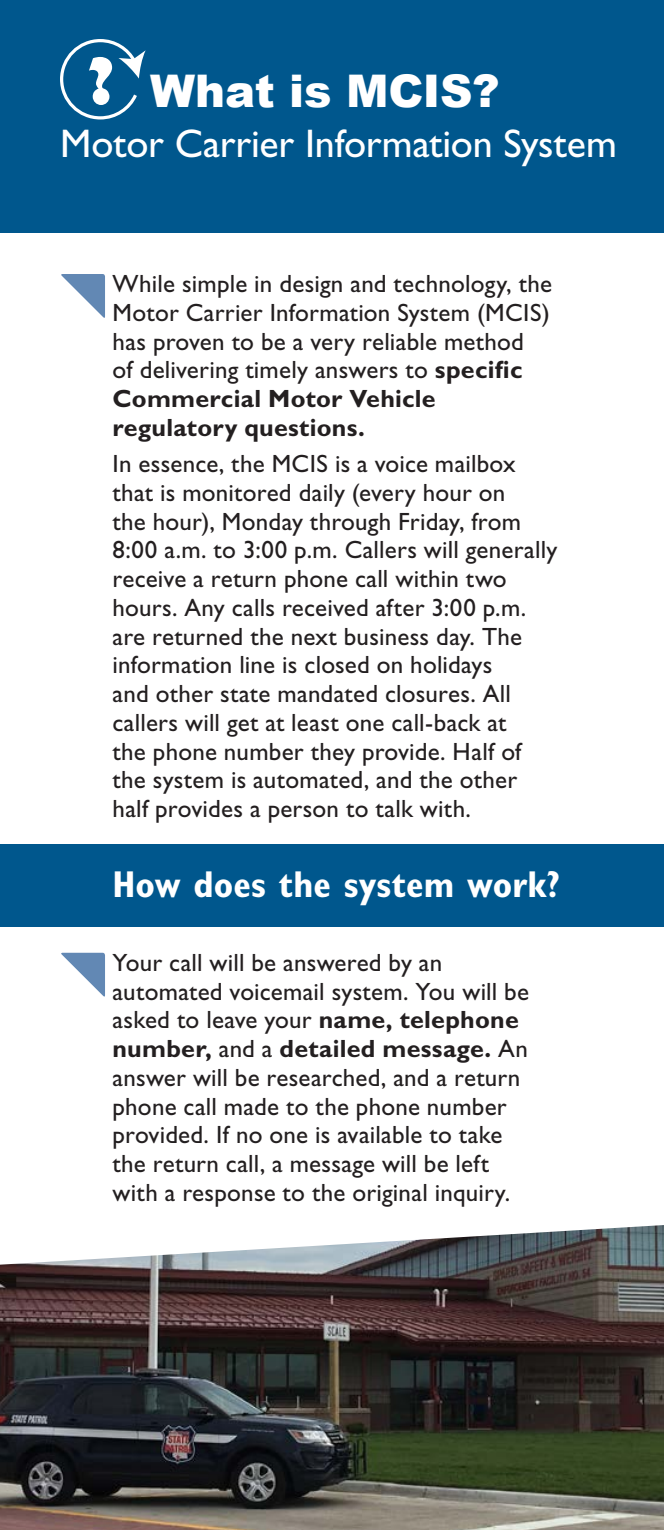
<style>
.page{position:relative;width:664px;height:1530px;background:#fff}
.page>*{position:absolute;margin:0;border:0;box-sizing:border-box;transform-origin:0 0}
.sub-inside-white{font:900 45px "Arial";letter-spacing:-.005em;color:#fff}
.line2{font:40px "Gill Sans Std";letter-spacing:-.005em;color:#fff}
.p-sub-bold-white-1-l{font:700 condensed 37.5px "Gill Sans Std";color:#fff}
.body{font:25px/28.8px "Gill Sans Std";letter-spacing:.01em;color:#231f20}
.body1{font:25px/28.8px "Gill Sans Std";letter-spacing:.01em;color:#231f20}
.s1{font-weight:700}
</style>
<div class="page">
<div style="left:0;top:0;width:664px;height:232px;background:#00578d"></div>
<svg style="left:60px;top:39px;width:86px;height:81px"></svg>
<div style="left:0;top:844px;width:664px;height:82px;background:#00578d"></div>
<svg style="left:61px;top:274px;width:44px;height:44px"></svg>
<svg style="left:61px;top:953px;width:44px;height:44px"></svg>
<img style="left:0;top:1225px;width:664px;height:305px">
<p class="sub-inside-white" style="left:150px;top:58px;width:351px">What is MCIS?</p>
<p class="line2" style="left:60px;top:121px;width:558px">Motor Carrier Information System</p>
<p class="body1" style="left:112px;top:269px;width:441px">While simple in design and technology, the Motor Carrier Information System (MCIS) has proven to be a very reliable method<br>of delivering timely answers to <span class="s1">specific Commercial Motor Vehicle regulatory questions.</span></p>
<p class="body" style="left:112px;top:449px;width:446px">In essence, the MCIS is a voice mailbox that is monitored daily (every hour on<br>the hour), Monday through Friday, from 8:00 a.m. to 3:00 p.m. Callers will generally receive a return phone call within two hours. Any calls received after 3:00 p.m. are returned the next business day. The information line is closed on holidays<br>and other state mandated closures. All callers will get at least one call-back at<br>the phone number they provide. Half of the system is automated, and the other half provides a person to talk with.</p>
<p class="p-sub-bold-white-1-l" style="left:112px;top:862px;width:449px">How does the system work?</p>
<p class="body" style="left:112px;top:948px;width:418px">Your call will be answered by an automated voicemail system. You will be asked to leave your <span class="s1">name, telephone number,</span> and a <span class="s1">detailed message.</span> An answer will be researched, and a return phone call made to the phone number provided. If no one is available to take the return call, a message will be left with a response to the original inquiry.</p>
</div>
